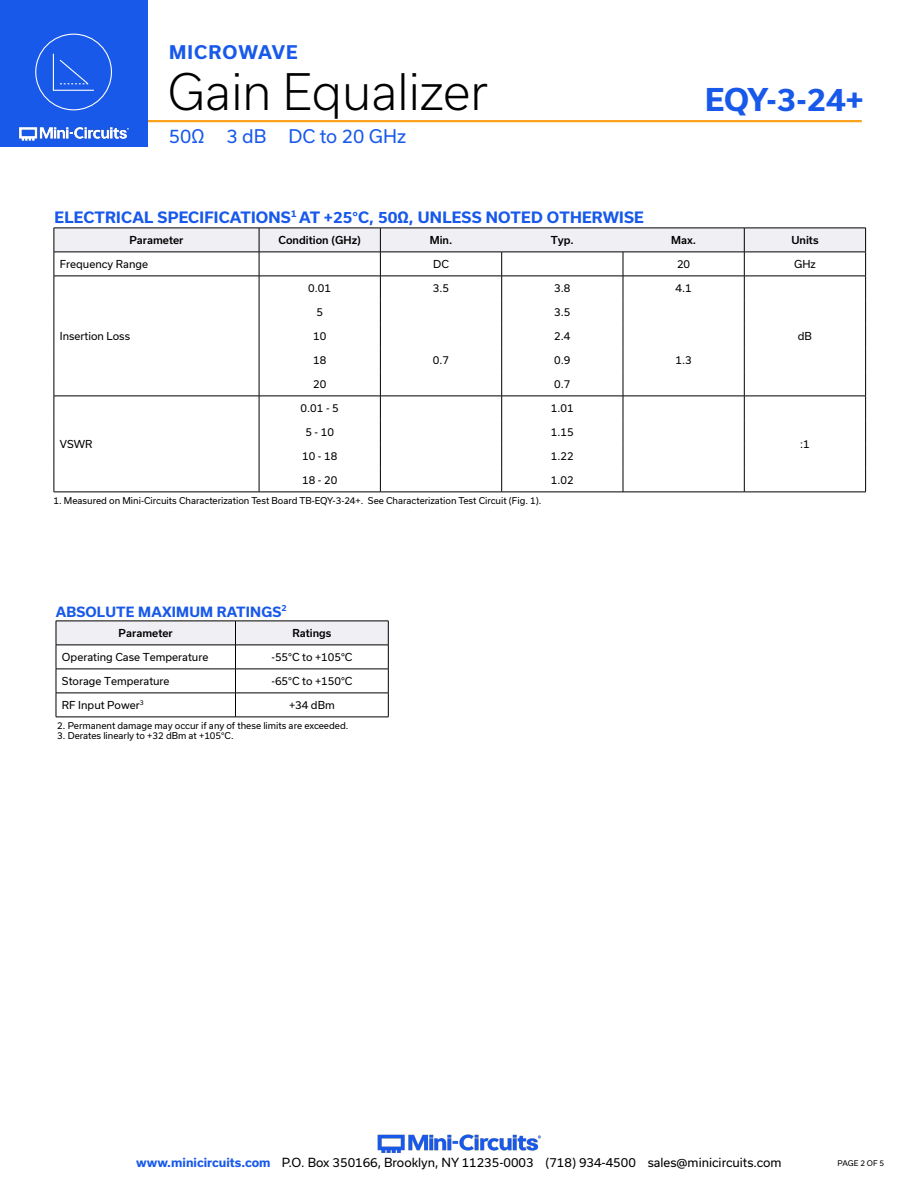
<style>
.page{position:relative;width:918px;height:1188px;background:#fff}
.page>*{position:absolute;margin:0;border:0;box-sizing:border-box;transform-origin:0 0}
.t1{font:300 48px "Usual";color:#000}
.t2{font:700 30px "Usual";color:#1859ea}
.t3{font:18px "Usual";color:#1859ea}
.t4{font:700 18px "Usual";letter-spacing:.06em;color:#1859ea}
.Blue_Headers{font:700 15px "Usual";letter-spacing:.015em;color:#1859ea}
.Blue_Headers-2{font:700 13.5px "Usual";letter-spacing:.015em;color:#1859ea}
.t5{font:12px "Usual";color:#000}
.Table_Body_Center{font:10.5px "Usual";color:#000}
.Table_Body_Left_Justified{font:10.5px "Usual";color:#000}
.Table_Header_Center{font:500 10.5px "Usual";color:#000}
.Notes{font:9px "Usual";color:#000}
.t6{font:7.5px "Usual";color:#000}
.s1{font-weight:700;color:#1859ea}
</style>
<div class="page">
<hr style="left:129px;top:120px;width:733px;height:2px;background:#faa21b">
<div style="left:0;top:0;width:147px;height:147px;background:#1859ea"></div>
<img style="left:19px;top:126px;width:110px;height:15px">
<div style="left:35px;top:34px;width:77px;height:76px;border:1px solid #fff;border-radius:50%"></div>
<svg style="left:52px;top:53px;width:42px;height:38px"></svg>
<img style="left:377px;top:1134px;width:164px;height:19px">
<svg style="left:54px;top:228px;width:812px;height:264px"></svg>
<hr style="left:54px;top:492px;width:205px;height:1px;background:#000">
<hr style="left:744px;top:492px;width:122px;height:1px;background:#000">
<hr style="left:259px;top:492px;width:121px;height:1px;background:#000">
<hr style="left:380px;top:492px;width:122px;height:1px;background:#000">
<hr style="left:502px;top:492px;width:121px;height:1px;background:#000">
<hr style="left:623px;top:492px;width:121px;height:1px;background:#000">
<div style="left:56px;top:621px;width:180px;height:24px;background:#efeff4"></div>
<div style="left:236px;top:621px;width:152px;height:24px;background:#efeff4"></div>
<hr style="left:56px;top:645px;width:180px;height:1px;background:#000">
<hr style="left:236px;top:645px;width:152px;height:1px;background:#000">
<hr style="left:56px;top:669px;width:180px;height:1px;background:#000">
<hr style="left:236px;top:669px;width:152px;height:1px;background:#000">
<hr style="left:56px;top:693px;width:180px;height:1px;background:#000">
<hr style="left:236px;top:693px;width:152px;height:1px;background:#000">
<hr style="left:56px;top:717px;width:180px;height:1px;background:#000">
<hr style="left:236px;top:717px;width:152px;height:1px;background:#000">
<hr style="left:235px;top:621px;width:153px;height:1px;background:#000">
<svg style="left:388px;top:621px;width:1px;height:96px"></svg>
<svg style="left:56px;top:622px;width:1px;height:95px"></svg>
<hr style="left:56px;top:621px;width:179px;height:1px;background:#000">
<svg style="left:235px;top:621px;width:1px;height:96px"></svg>
<h3 class="t4" style="left:169px;top:42px;width:130px">MICROWAVE</h3>
<h1 class="t1" style="left:168px;top:65px;width:322px">Gain Equalizer</h1>
<h3 class="t3" style="left:169px;top:125px;width:239px">50Ω 3 dB DC to 20 GHz</h3>
<p class="Blue_Headers" style="left:55px;top:208px;width:591px">ELECTRICAL SPECIFICATIONS<sup>1</sup> AT +25°C, 50Ω, UNLESS NOTED OTHERWISE</p>
<h2 class="t2" style="left:705px;top:82px;width:160px">EQY-3-24+</h2>
<p class="Table_Header_Center" style="left:129px;top:234px;width:56px">Parameter</p>
<p class="Table_Header_Center" style="left:279px;top:234px;width:84px">Condition (GHz)</p>
<p class="Table_Header_Center" style="left:430px;top:234px;width:24px">Min.</p>
<p class="Table_Header_Center" style="left:551px;top:234px;width:25px">Typ.</p>
<p class="Table_Header_Center" style="left:671px;top:234px;width:26px">Max.</p>
<p class="Table_Header_Center" style="left:791px;top:234px;width:29px">Units</p>
<p class="Table_Body_Left_Justified" style="left:60px;top:258px;width:90px">Frequency Range</p>
<p class="Table_Body_Center" style="left:433px;top:258px;width:17px">DC</p>
<p class="Table_Body_Center" style="left:677px;top:258px;width:15px">20</p>
<p class="Table_Body_Center" style="left:794px;top:258px;width:23px">GHz</p>
<p class="Table_Body_Left_Justified" style="left:60px;top:330px;width:72px">Insertion Loss</p>
<p class="Table_Body_Left_Justified" style="left:60px;top:438px;width:34px">VSWR</p>
<p class="Table_Body_Center" style="left:308px;top:282px;width:24px">0.01</p>
<p class="Table_Body_Center" style="left:433px;top:282px;width:18px">3.5</p>
<p class="Table_Body_Center" style="left:554px;top:282px;width:18px">3.8</p>
<p class="Table_Body_Center" style="left:676px;top:282px;width:18px">4.1</p>
<p class="Table_Body_Center" style="left:316px;top:306px;width:8px">5</p>
<p class="Table_Body_Center" style="left:554px;top:306px;width:18px">3.5</p>
<p class="Table_Body_Center" style="left:313px;top:330px;width:15px">10</p>
<p class="Table_Body_Center" style="left:554px;top:330px;width:18px">2.4</p>
<p class="Table_Body_Center" style="left:313px;top:354px;width:15px">18</p>
<p class="Table_Body_Center" style="left:433px;top:354px;width:18px">0.7</p>
<p class="Table_Body_Center" style="left:554px;top:354px;width:18px">0.9</p>
<p class="Table_Body_Center" style="left:676px;top:354px;width:18px">1.3</p>
<p class="Table_Body_Center" style="left:313px;top:378px;width:15px">20</p>
<p class="Table_Body_Center" style="left:554px;top:378px;width:18px">0.7</p>
<p class="Table_Body_Center" style="left:301px;top:402px;width:40px">0.01 - 5</p>
<p class="Table_Body_Center" style="left:551px;top:402px;width:24px">1.01</p>
<p class="Table_Body_Center" style="left:305px;top:426px;width:30px">5 - 10</p>
<p class="Table_Body_Center" style="left:551px;top:426px;width:24px">1.15</p>
<p class="Table_Body_Center" style="left:302px;top:450px;width:37px">10 - 18</p>
<p class="Table_Body_Center" style="left:551px;top:450px;width:24px">1.22</p>
<p class="Table_Body_Center" style="left:302px;top:474px;width:37px">18 - 20</p>
<p class="Table_Body_Center" style="left:551px;top:474px;width:24px">1.02</p>
<p class="Notes" style="left:53px;top:496px;width:490px">1. Measured on Mini-Circuits Characterization Test Board TB-EQY-3-24+. See Characterization Test Circuit (Fig. 1).</p>
<p class="Blue_Headers-2" style="left:56px;top:604px;width:232px">ABSOLUTE MAXIMUM RATINGS<sup>2</sup></p>
<p class="Table_Header_Center" style="left:119px;top:627px;width:56px">Parameter</p>
<p class="Table_Header_Center" style="left:292px;top:627px;width:41px">Ratings</p>
<p class="Table_Body_Left_Justified" style="left:62px;top:651px;width:148px">Operating Case Temperature</p>
<p class="Table_Body_Center" style="left:271px;top:651px;width:83px">-55°C to +105°C</p>
<p class="Table_Body_Left_Justified" style="left:62px;top:675px;width:109px">Storage Temperature</p>
<p class="Table_Body_Center" style="left:271px;top:675px;width:83px">-65°C to +150°C</p>
<p class="Table_Body_Left_Justified" style="left:62px;top:699px;width:83px">RF Input Power<sup>3</sup></p>
<p class="Table_Body_Center" style="left:289px;top:699px;width:47px">+34 dBm</p>
<p class="Notes" style="left:57px;top:720px;width:293px">2. Permanent damage may occur if any of these limits are exceeded.</p>
<p class="Notes" style="left:57px;top:731px;width:178px">3. Derates linearly to +32 dBm at +105°C.</p>
<p class="Table_Body_Center" style="left:798px;top:330px;width:16px">dB</p>
<p class="Table_Body_Center" style="left:800px;top:438px;width:11px">:1</p>
<h3 class="t5" style="left:136px;top:1156px;width:647px"><span class="s1">www.minicircuits.com</span> P.O. Box 350166, Brooklyn, NY 11235-0003 (718) 934-4500 sales@minicircuits.com</h3>
<p class="t6" style="left:838px;top:1159px;width:48px">PAGE 2 OF 5</p>
</div>
